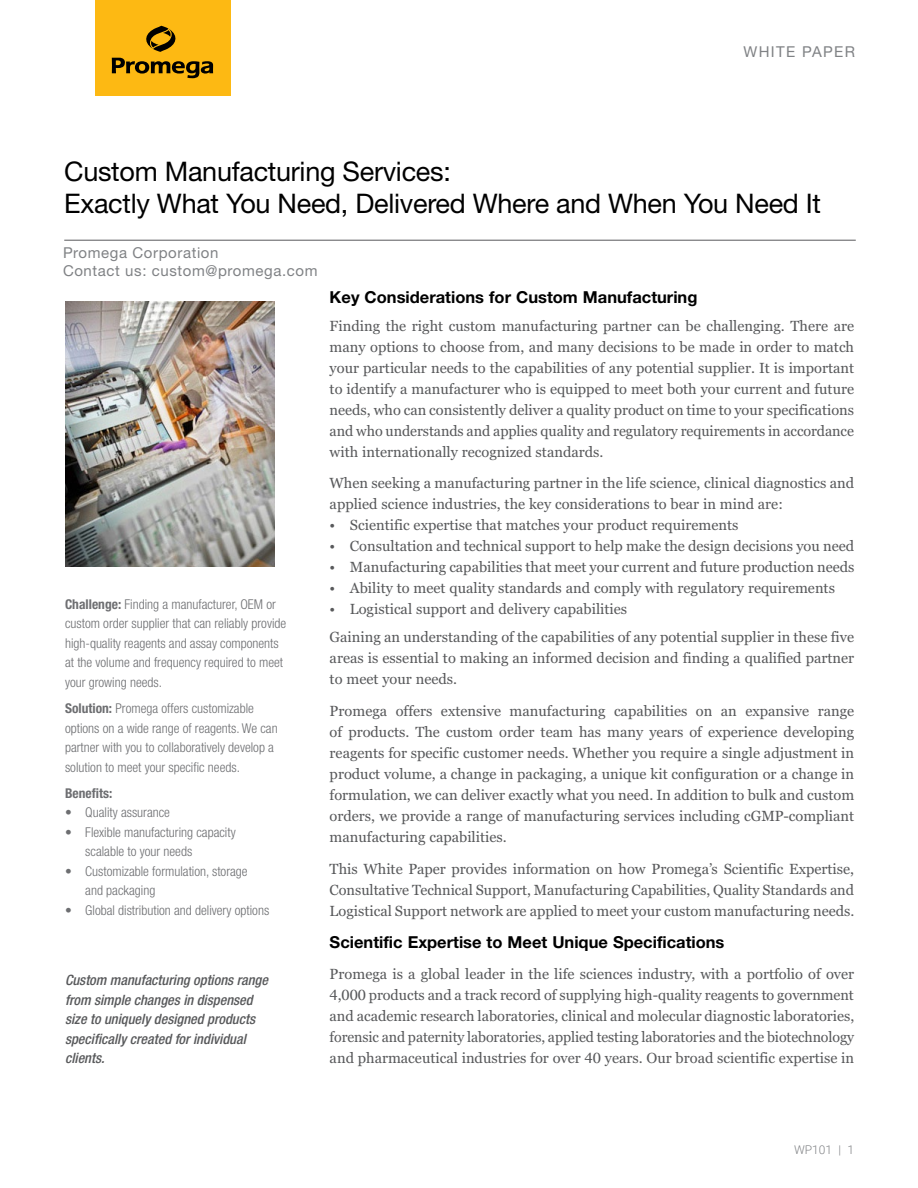
<style>
.page{position:relative;width:918px;height:1188px;background:#fff}
.page>*{position:absolute;margin:0;border:0;box-sizing:border-box;transform-origin:0 0}
.t1{font:27px/32.2px "Helvetica Neue";letter-spacing:-.01em;color:#000}
.t2{font:700 16.5px "Helvetica Neue";color:#000}
.t3{font:15px/18px "Helvetica Neue";letter-spacing:.04em;color:#808285}
.t4{font:15px "Helvetica Neue";letter-spacing:.09em;color:#808285}
.t5{font:14.7px/21px "Georgia Pro";color:#58595b;text-align:justify}
.t6{font:italic 500 condensed 14.25px/19.5px "Helvetica Neue";color:#58595b}
.t7{font:300 condensed 13.5px/19.5px "Helvetica Neue";color:#6d6e71}
.t8{font:700 condensed 13.5px "Helvetica Neue";color:#6d6e71}
.t9{font:300 12px "Roboto";color:#808285}
.s1{font-weight:700}
</style>
<div class="page">
<hr style="left:64px;top:240px;width:792px;height:1px;background:#58595b">
<img style="left:65px;top:301px;width:209px;height:265px">
<div style="left:95px;top:0;width:135px;height:95px;background:#fdb913"></div>
<svg style="left:146px;top:26px;width:30px;height:26px"></svg>
<svg style="left:112px;top:58px;width:101px;height:20px"></svg>
<p class="t4" style="left:743px;top:43px;width:113px">WHITE PAPER</p>
<h1 class="t1" style="left:64px;top:155px;width:759px">Custom Manufacturing Services:<br>Exactly What You Need, Delivered Where and When You Need It</h1>
<p class="t3" style="left:63px;top:243px;width:256px">Promega Corporation<br>Contact us: custom@promega.com</p>
<p class="t7" style="left:65px;top:594px;width:223px"><span class="s1">Challenge:</span> Finding a manufacturer, OEM or custom order supplier that can reliably provide high-quality reagents and assay components at the volume and frequency required to meet your growing needs.</p>
<p class="t7" style="left:65px;top:699px;width:214px"><span class="s1">Solution:</span> Promega offers customizable options on a wide range of reagents. We can partner with you to collaboratively develop a solution to meet your specific needs.</p>
<p class="t8" style="left:65px;top:785px;width:49px">Benefits:</p>
<p class="t7" style="left:65px;top:803px;width:106px">• Quality assurance</p>
<p class="t7" style="left:85px;top:822px;width:152px;text-indent:-20px">• Flexible manufacturing capacity scalable to your needs</p>
<p class="t7" style="left:85px;top:861px;width:164px;text-indent:-20px">• Customizable formulation, storage and packaging</p>
<p class="t7" style="left:65px;top:900px;width:206px">• Global distribution and delivery options</p>
<p class="t6" style="left:65px;top:970px;width:205px">Custom manufacturing options range from simple changes in dispensed size to uniquely designed products specifically created for individual clients.</p>
<p class="t2" style="left:330px;top:287px;width:369px">Key Considerations for Custom Manufacturing</p>
<p class="t5" style="left:330px;top:316px;width:526px">Finding the right custom manufacturing partner can be challenging. There are many options to choose from, and many decisions to be made in order to match your particular needs to the capabilities of any potential supplier. It is important to identify a manufacturer who is equipped to meet both your current and future needs, who can consistently deliver a quality product on time to your specifications and who understands and applies quality and regulatory requirements in accordance with internationally recognized standards.</p>
<p class="t5" style="left:330px;top:473px;width:526px">When seeking a manufacturing partner in the life science, clinical diagnostics and applied science industries, the key considerations to bear in mind are:</p>
<p class="t5" style="left:330px;top:515px;width:410px">• Scientific expertise that matches your product requirements</p>
<p class="t5" style="left:330px;top:536px;width:526px">• Consultation and technical support to help make the design decisions you need</p>
<p class="t5" style="left:330px;top:557px;width:526px">• Manufacturing capabilities that meet your current and future production needs</p>
<p class="t5" style="left:330px;top:578px;width:507px">• Ability to meet quality standards and comply with regulatory requirements</p>
<p class="t5" style="left:330px;top:596px;width:526px;line-height:27.8px">• Logistical support and delivery capabilities<br>Gaining an understanding of the capabilities of any potential supplier in these five</p>
<p class="t5" style="left:330px;top:648px;width:526px">areas is essential to making an informed decision and finding a qualified partner to meet your needs.</p>
<p class="t5" style="left:330px;top:701px;width:526px">Promega offers extensive manufacturing capabilities on an expansive range of products. The custom order team has many years of experience developing reagents for specific customer needs. Whether you require a single adjustment in product volume, a change in packaging, a unique kit configuration or a change in formulation, we can deliver exactly what you need. In addition to bulk and custom orders, we provide a range of manufacturing services including cGMP-compliant manufacturing capabilities.</p>
<p class="t5" style="left:330px;top:859px;width:526px">This White Paper provides information on how Promega’s Scientific Expertise, Consultative Technical Support, Manufacturing Capabilities, Quality Standards and Logistical Support network are applied to meet your custom manufacturing needs.</p>
<p class="t2" style="left:330px;top:932px;width:396px">Scientific Expertise to Meet Unique Specifications</p>
<p class="t5" style="left:330px;top:964px;width:526px">Promega is a global leader in the life sciences industry, with a portfolio of over 4,000 products and a track record of supplying high-quality reagents to government and academic research laboratories, clinical and molecular diagnostic laboratories, forensic and paternity laboratories, applied testing laboratories and the biotechnology and pharmaceutical industries for over 40 years. Our broad scientific expertise in</p>
<p class="t9" style="left:794px;top:1142px;width:62px">WP101 | 1</p>
</div>
